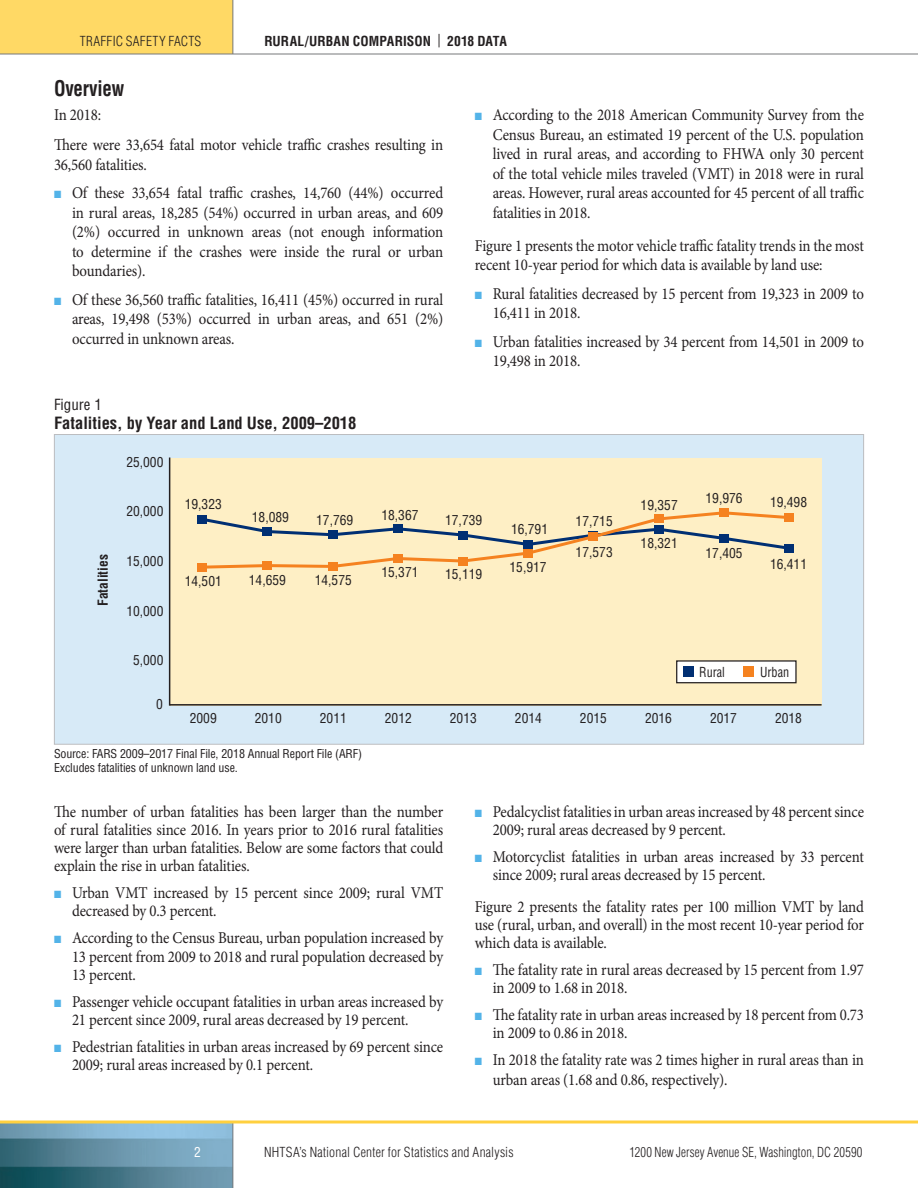
<style>
.page{position:relative;width:918px;height:1188px;background:#fff}
.page>*{position:absolute;margin:0;border:0;box-sizing:border-box;transform-origin:0 0}
.HeadA{font:700 condensed 21px "Helvetica LT Std";letter-spacing:-.01em;color:#231f20;scale:.9 1}
.Body{font:16.5px/19.5px "Minion Pro";letter-spacing:-.01em;color:#231f20;scale:.9 1}
.Table___Figure_Title{font:700 condensed 16.5px "Helvetica LT Std";color:#231f20}
.Table___Figure_Numbe{font:condensed 15px "Helvetica LT Std";color:#231f20}
.t1{font:condensed 13.5px "Helvetica LT Std";color:#231f20}
.t2{font:300 condensed 13.5px "Helvetica LT Std";letter-spacing:.01em;color:#231f20}
.t3{font:300 condensed 13.5px "Helvetica LT Std";letter-spacing:.01em;color:#231f20;scale:.93 1}
.t4{font:700 condensed 13.5px "Helvetica LT Std";letter-spacing:.005em;color:#231f20}
.t5{font:condensed 13.5px "Helvetica LT Std";color:#231f20;scale:.9 1}
.t6{font:condensed 13.5px "Helvetica LT Std";color:#fff}
.Table__Figure_Foote{font:condensed 12px/13.5px "Helvetica LT Std";letter-spacing:-.01em;color:#231f20}
.s1{font-weight:400}
.s2{color:#53b3e8}
</style>
<div class="page">
<div style="left:0;top:0;width:233px;height:54px;background:#ffd965"></div>
<img style="left:0;top:1124px;width:232px;height:64px">
<hr style="left:232px;top:1122px;width:1px;height:66px;background:#76787b">
<hr style="left:232px;top:0;width:1px;height:54px;background:#76787b">
<svg style="left:0;top:1120px;width:918px;height:4px;background:#fbd96d"></svg>
<hr style="left:0;top:54px;width:918px;height:1px;background:#76787b">
<div style="left:54px;top:435px;width:810px;height:309px;background:#d7eaf7"></div>
<div style="left:170px;top:458px;width:652px;height:247px;background:#feefc5"></div>
<hr style="left:170px;top:704px;width:652px;height:2px;background:#231f20">
<hr style="left:169px;top:458px;width:1px;height:248px;background:#231f20">
<svg style="left:207px;top:510px;width:577px;height:60px"></svg>
<div style="left:198px;top:515px;width:9px;height:9px;background:#002f73"></div>
<div style="left:263px;top:527px;width:9px;height:9px;background:#002f73"></div>
<div style="left:328px;top:530px;width:9px;height:9px;background:#002f73"></div>
<div style="left:393px;top:524px;width:9px;height:9px;background:#002f73"></div>
<div style="left:458px;top:531px;width:10px;height:8px;background:#002f73"></div>
<div style="left:524px;top:540px;width:9px;height:9px;background:#002f73"></div>
<div style="left:589px;top:531px;width:9px;height:9px;background:#002f73"></div>
<div style="left:654px;top:525px;width:9px;height:9px;background:#002f73"></div>
<div style="left:719px;top:534px;width:9px;height:9px;background:#002f73"></div>
<div style="left:784px;top:544px;width:10px;height:9px;background:#002f73"></div>
<div style="left:198px;top:563px;width:9px;height:9px;background:#f58220"></div>
<div style="left:263px;top:561px;width:9px;height:9px;background:#f58220"></div>
<div style="left:328px;top:562px;width:9px;height:9px;background:#f58220"></div>
<div style="left:393px;top:554px;width:9px;height:9px;background:#f58220"></div>
<div style="left:458px;top:557px;width:10px;height:8px;background:#f58220"></div>
<div style="left:524px;top:549px;width:9px;height:9px;background:#f58220"></div>
<div style="left:589px;top:532px;width:9px;height:9px;background:#f58220"></div>
<div style="left:654px;top:515px;width:9px;height:8px;background:#f58220"></div>
<div style="left:719px;top:508px;width:9px;height:9px;background:#f58220"></div>
<div style="left:784px;top:513px;width:10px;height:9px;background:#f58220"></div>
<div style="left:676px;top:660px;width:121px;height:23px;background:#fff;border:1px solid #231f20"></div>
<div style="left:743px;top:666px;width:11px;height:11px;background:#f58220"></div>
<div style="left:684px;top:666px;width:10px;height:11px;background:#002f73"></div>
<p class="t2" style="left:80px;top:32px;width:123px">TRAFFIC SAFETY FACTS</p>
<p class="t4" style="left:264px;top:32px;width:244px">RURAL/URBAN COMPARISON <span class="s1">|</span> 2018 DATA</p>
<h2 class="HeadA" style="left:54px;top:75px;width:80px">Overview</h2>
<p class="Body" style="left:54px;top:105px;width:54px">In 2018:</p>
<p class="Body" style="left:54px;top:135px;width:434px">There were 33,654 fatal motor vehicle traffic crashes resulting in<br>36,560 fatalities.</p>
<p class="Body" style="left:72px;top:183px;width:414px;text-align:justify;text-indent:-18px"><span class="s2">■</span> Of these 33,654 fatal traffic crashes, 14,760 (44%) occurred in rural areas, 18,285 (54%) occurred in urban areas, and 609 (2%) occurred in unknown areas (not enough information to determine if the crashes were inside the rural or urban boundaries).</p>
<p class="Body" style="left:72px;top:290px;width:414px;text-align:justify;text-indent:-18px"><span class="s2">■</span> Of these 36,560 traffic fatalities, 16,411 (45%) occurred in rural areas, 19,498 (53%) occurred in urban areas, and 651 (2%) occurred in unknown areas.</p>
<p class="Body" style="left:493px;top:105px;width:414px;text-align:justify;text-indent:-18px"><span class="s2">■</span> According to the 2018 American Community Survey from the Census Bureau, an estimated 19 percent of the U.S. population lived in rural areas, and according to FHWA only 30 percent of the total vehicle miles traveled (VMT) in 2018 were in rural areas. However, rural areas accounted for 45 percent of all traffic fatalities in 2018.</p>
<p class="Body" style="left:475px;top:236px;width:434px">Figure 1 presents the motor vehicle traffic fatality trends in the most recent 10-year period for which data is available by land use:</p>
<p class="Body" style="left:493px;top:284px;width:414px;text-indent:-18px"><span class="s2">■</span> Rural fatalities decreased by 15 percent from 19,323 in 2009 to<br>16,411 in 2018.</p>
<p class="Body" style="left:493px;top:332px;width:414px;text-indent:-18px"><span class="s2">■</span> Urban fatalities increased by 34 percent from 14,501 in 2009 to<br>19,498 in 2018.</p>
<p class="Table___Figure_Numbe" style="left:54px;top:395px;width:49px">Figure 1</p>
<p class="Table___Figure_Title" style="left:54px;top:413px;width:304px">Fatalities, by Year and Land Use, 2009–2018</p>
<p class="t4" style="left:95px;top:606px;width:53px;rotate:-90deg">Fatalities</p>
<p class="t1" style="left:126px;top:453px;width:39px">25,000</p>
<p class="t1" style="left:126px;top:503px;width:39px">20,000</p>
<p class="t1" style="left:126px;top:553px;width:39px">15,000</p>
<p class="t1" style="left:126px;top:602px;width:39px">10,000</p>
<p class="t1" style="left:133px;top:652px;width:32px">5,000</p>
<p class="t1" style="left:156px;top:696px;width:8px">0</p>
<p class="t1" style="left:185px;top:496px;width:39px">19,323</p>
<p class="t1" style="left:185px;top:572px;width:39px">14,501</p>
<p class="t1" style="left:252px;top:508px;width:39px">18,089</p>
<p class="t1" style="left:249px;top:572px;width:39px">14,659</p>
<p class="t1" style="left:316px;top:511px;width:39px">17,769</p>
<p class="t1" style="left:315px;top:571px;width:39px">14,575</p>
<p class="t1" style="left:381px;top:506px;width:39px">18,367</p>
<p class="t1" style="left:381px;top:564px;width:39px">15,371</p>
<p class="t1" style="left:445px;top:511px;width:39px">17,739</p>
<p class="t1" style="left:445px;top:565px;width:39px">15,119</p>
<p class="t1" style="left:511px;top:520px;width:39px">16,791</p>
<p class="t1" style="left:510px;top:559px;width:39px">15,917</p>
<p class="t1" style="left:576px;top:513px;width:39px">17,715</p>
<p class="t1" style="left:576px;top:544px;width:39px">17,573</p>
<p class="t1" style="left:641px;top:496px;width:39px">19,357</p>
<p class="t1" style="left:641px;top:535px;width:39px">18,321</p>
<p class="t1" style="left:706px;top:489px;width:39px">19,976</p>
<p class="t1" style="left:706px;top:545px;width:39px">17,405</p>
<p class="t1" style="left:770px;top:494px;width:39px">19,498</p>
<p class="t1" style="left:770px;top:556px;width:39px">16,411</p>
<p class="t5" style="left:699px;top:664px;width:30px">Rural</p>
<p class="t5" style="left:760px;top:664px;width:34px">Urban</p>
<p class="t1" style="left:190px;top:709px;width:28px">2009</p>
<p class="t1" style="left:255px;top:709px;width:28px">2010</p>
<p class="t1" style="left:320px;top:709px;width:28px">2011</p>
<p class="t1" style="left:385px;top:709px;width:28px">2012</p>
<p class="t1" style="left:450px;top:709px;width:28px">2013</p>
<p class="t1" style="left:515px;top:709px;width:28px">2014</p>
<p class="t1" style="left:580px;top:709px;width:28px">2015</p>
<p class="t1" style="left:645px;top:709px;width:28px">2016</p>
<p class="t1" style="left:710px;top:709px;width:28px">2017</p>
<p class="t1" style="left:775px;top:710px;width:28px">2018</p>
<p class="Table__Figure_Foote" style="left:54px;top:747px;width:310px">Source: FARS 2009–2017 Final File, 2018 Annual Report File (ARF)<br>Excludes fatalities of unknown land use.</p>
<p class="Body" style="left:54px;top:802px;width:434px;line-height:18.1px;text-align:justify">The number of urban fatalities has been larger than the number of rural fatalities since 2016. In years prior to 2016 rural fatalities were larger than urban fatalities. Below are some factors that could explain the rise in urban fatalities.</p>
<p class="Body" style="left:72px;top:884px;width:414px;line-height:18.1px;text-indent:-18px"><span class="s2">■</span> Urban VMT increased by 15 percent since 2009; rural VMT decreased by 0.3 percent.</p>
<p class="Body" style="left:72px;top:929px;width:414px;line-height:18.1px;text-align:justify;text-indent:-18px"><span class="s2">■</span> According to the Census Bureau, urban population increased by 13 percent from 2009 to 2018 and rural population decreased by 13 percent.</p>
<p class="Body" style="left:72px;top:992px;width:414px;line-height:18.1px;text-indent:-18px"><span class="s2">■</span> Passenger vehicle occupant fatalities in urban areas increased by<br>21 percent since 2009, rural areas decreased by 19 percent.</p>
<p class="Body" style="left:72px;top:1038px;width:414px;line-height:18.1px;text-indent:-18px"><span class="s2">■</span> Pedestrian fatalities in urban areas increased by 69 percent since<br>2009; rural areas increased by 0.1 percent.</p>
<p class="Body" style="left:493px;top:802px;width:414px;line-height:18.1px;text-indent:-18px"><span class="s2">■</span> Pedalcyclist fatalities in urban areas increased by 48 percent since<br>2009; rural areas decreased by 9 percent.</p>
<p class="Body" style="left:493px;top:848px;width:414px;line-height:18.1px;text-indent:-18px"><span class="s2">■</span> Motorcyclist fatalities in urban areas increased by 33 percent since 2009; rural areas decreased by 15 percent.</p>
<p class="Body" style="left:475px;top:897px;width:434px;line-height:18.1px;text-align:justify">Figure 2 presents the fatality rates per 100 million VMT by land use (rural, urban, and overall) in the most recent 10-year period for which data is available.</p>
<p class="Body" style="left:493px;top:961px;width:414px;line-height:18.1px;text-indent:-18px"><span class="s2">■</span> The fatality rate in rural areas decreased by 15 percent from 1.97 in 2009 to 1.68 in 2018.</p>
<p class="Body" style="left:493px;top:1006px;width:414px;line-height:18.1px;text-indent:-18px"><span class="s2">■</span> The fatality rate in urban areas increased by 18 percent from 0.73 in 2009 to 0.86 in 2018.</p>
<p class="Body" style="left:493px;top:1051px;width:414px;text-indent:-18px"><span class="s2">■</span> In 2018 the fatality rate was 2 times higher in rural areas than in urban areas (1.68 and 0.86, respectively).</p>
<p class="t6" style="left:194px;top:1144px;width:8px">2</p>
<p class="t2" style="left:264px;top:1144px;width:251px">NHTSA’s National Center for Statistics and Analysis</p>
<p class="t3" style="left:630px;top:1144px;width:252px">1200 New Jersey Avenue SE, Washington, DC 20590</p>
</div>
